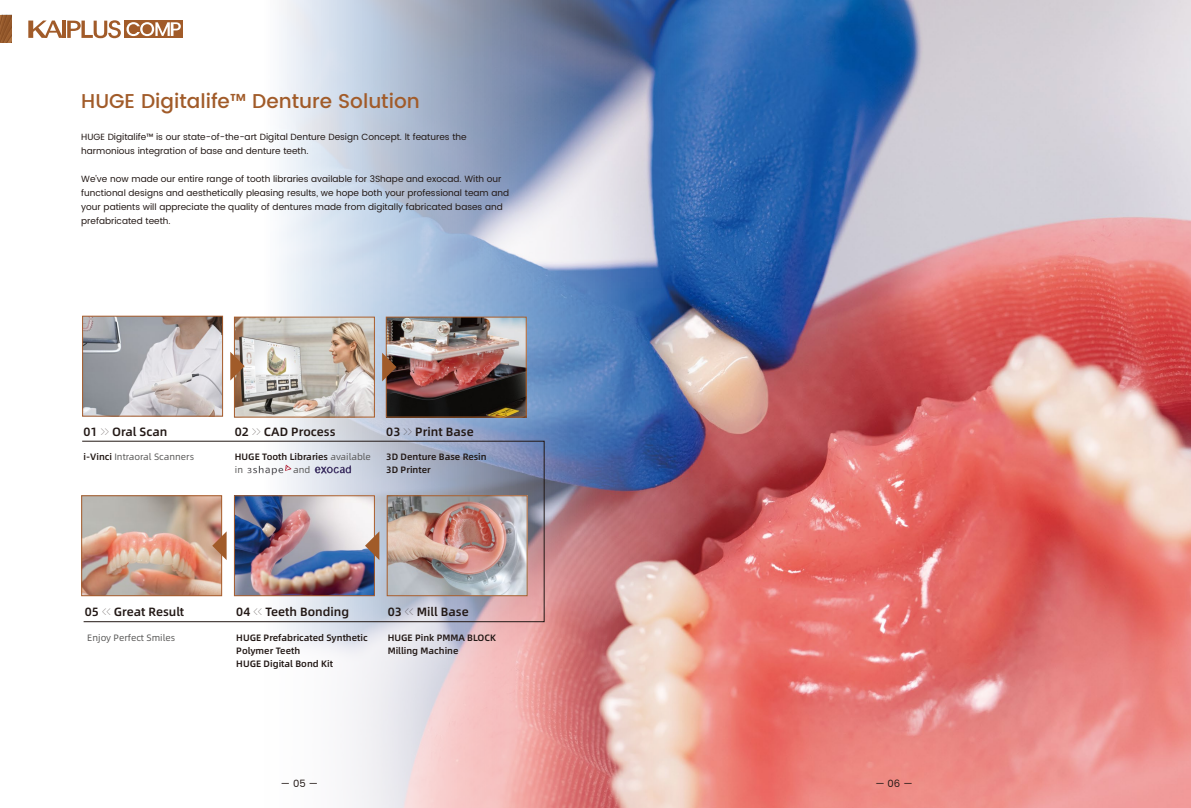
<style>
.page{position:relative;width:1191px;height:808px;background:#fff}
.page>*{position:absolute;margin:0;border:0;box-sizing:border-box;transform-origin:0 0}
.t1{font:500 20px "Poppins";color:#a15b29}
.t2{font:12px "Alibaba Pu Hui Ti M";color:#221815}
.t3{font:10px "Poppins";color:#221815}
.t4{font:9.3px/13px "Alibaba Pu Hui Ti M";color:#221815}
.t5{font:9.3px "Alibaba Pu Hui Ti R";color:#595857}
.t6{font:9px/14px "Poppins";color:#221815}
.s1{font-family:"Advent Pro";font-weight:100}
.s2{font-family:"Alibaba Pu Hui Ti M";color:#221815}
.s3{font-family:"Alibaba Pu Hui Ti R";color:#595857}
</style>
<div class="page">
<img style="left:688px;top:0;width:503px;height:808px">
<img style="left:155px;top:0;width:533px;height:808px">
<img style="left:0;top:15px;width:11px;height:28px">
<div style="left:124px;top:20px;width:59px;height:18px;background:#a15b29"></div>
<svg style="left:28px;top:20px;width:153px;height:18px"></svg>
<img style="left:388px;top:319px;width:136px;height:96px">
<div style="left:386px;top:317px;width:140px;height:100px;border:1px solid #a85d2c"></div>
<img style="left:236px;top:319px;width:137px;height:96px">
<div style="left:234px;top:317px;width:141px;height:100px;border:1px solid #a85d2c"></div>
<svg style="left:382px;top:353px;width:14px;height:28px"></svg>
<img style="left:84px;top:318px;width:137px;height:96px">
<div style="left:82px;top:316px;width:141px;height:100px;border:1px solid #a85d2c"></div>
<svg style="left:230px;top:352px;width:15px;height:28px"></svg>
<img style="left:82px;top:441px;width:462px;height:181px">
<h1 class="t1" style="left:81px;top:86px;width:340px">HUGE Digitalife™ Denture Solution</h1>
<p class="t6" style="left:81px;top:130px;width:387px">HUGE Digitalife™ is our state-of-the-art Digital Denture Design Concept. lt features the harmonious integration of base and denture teeth.</p>
<p class="t6" style="left:81px;top:172px;width:429px">We’ve now made our entire range of tooth libraries available for 3Shape and exocad. With our functional designs and aesthetically pleasing results, we hope both your professional team and your patients will appreciate the quality of dentures made from digitally fabricated bases and prefabricated teeth.</p>
<h2 class="t2" style="left:84px;top:422px;width:85px">01 <span class="s1">&gt;&gt;</span> Oral Scan</h2>
<h2 class="t2" style="left:235px;top:422px;width:102px">02 <span class="s1">&gt;&gt;</span> CAD Process</h2>
<h2 class="t2" style="left:386px;top:422px;width:89px">03 <span class="s1">&gt;&gt;</span> Print Base</h2>
<p class="t5" style="left:84px;top:450px;width:112px"><span class="s2">i-Vinci</span> Intraoral Scanners</p>
<p class="t4" style="left:386px;top:450px;width:102px">3D Denture Base Resin<br>3D Printer</p>
<p class="t4" style="left:235px;top:450px;width:137px">HUGE Tooth Libraries <span class="s3">available</span></p>
<p class="t5" style="left:235px;top:463px;width:10px">in</p>
<p class="t5" style="left:293px;top:463px;width:19px">and</p>
<h2 class="t2" style="left:85px;top:602px;width:101px">05 <span class="s1">&lt;&lt;</span> Great Result</h2>
<h2 class="t2" style="left:236px;top:602px;width:114px">04 <span class="s1">&lt;&lt;</span> Teeth Bonding</h2>
<h2 class="t2" style="left:388px;top:602px;width:82px">03 <span class="s1">&lt;&lt;</span> Mill Base</h2>
<p class="t5" style="left:87px;top:630px;width:89px">Enjoy Perfect Smiles</p>
<p class="t4" style="left:388px;top:630px;width:110px">HUGE Pink PMMA BLOCK<br>Milling Machine</p>
<p class="t4" style="left:236px;top:630px;width:133px">HUGE Prefabricated Synthetic<br>Polymer Teeth<br>HUGE Digital Bond Kit</p>
<p class="t3" style="left:281px;top:776px;width:39px">— 05 —</p>
<p class="t3" style="left:875px;top:776px;width:39px">— 06 —</p>
</div>
